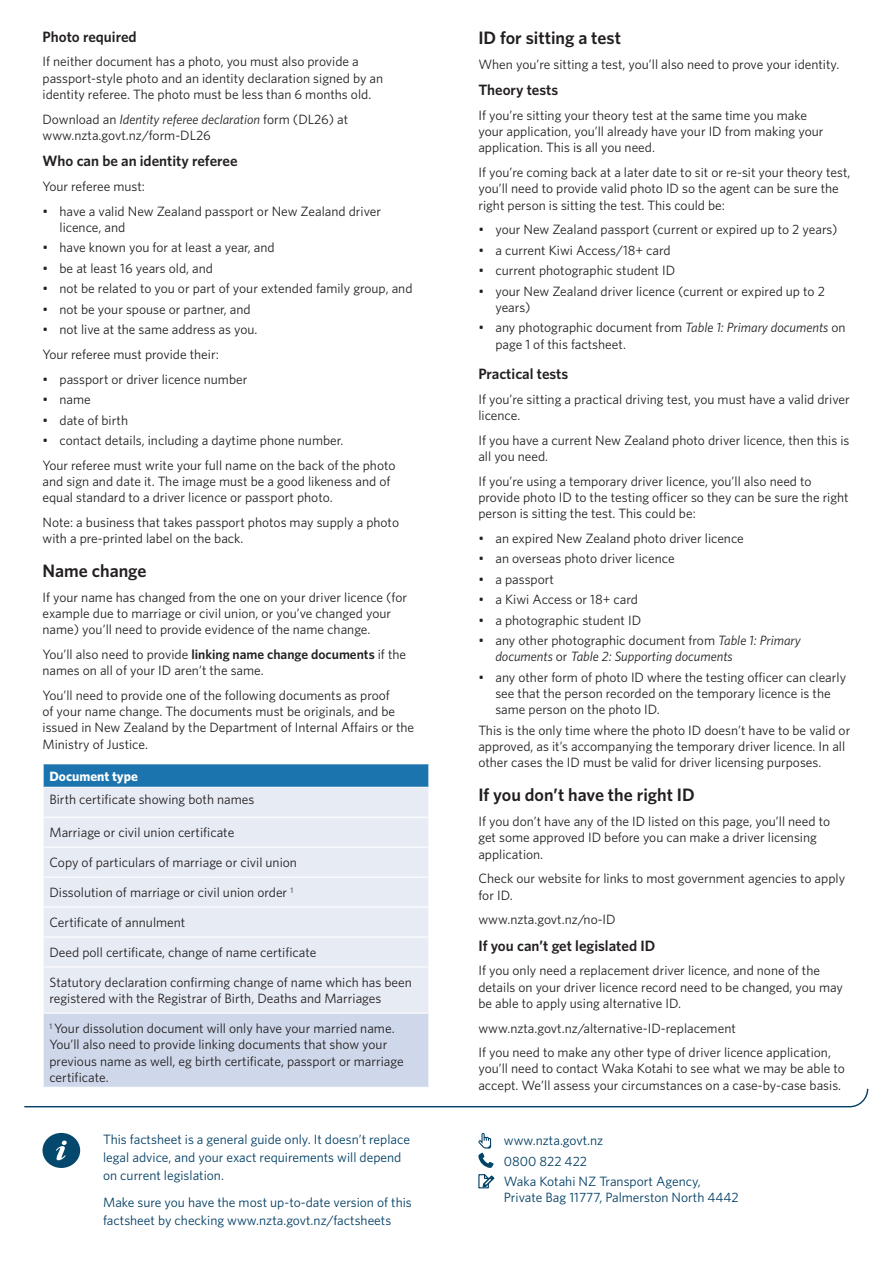
<style>
.page{position:relative;width:893px;height:1263px;background:#fff}
.page>*{position:absolute;margin:0;border:0;box-sizing:border-box;transform-origin:0 0}
.Body{font:600 18px "Whitney";color:#231f20}
.Body-2{font:600 15px "Whitney";color:#231f20}
.Heading_2{font:600 15px "Whitney";color:#231f20}
.Body-3{font:13.5px/16.2px "Whitney";color:#231f20}
.Table_body{font:13.5px/16.2px "Whitney";color:#231f20}
.Body-4{font:13.5px/18.1px "Whitney";color:#003e64}
.Bulleted_list{font:13.5px/16.2px "Whitney";color:#231f20}
.Contact_details{font:13.5px/16.2px "Whitney";color:#003e64}
.t1{font:italic 13.5px/16.2px "Whitney";color:#231f20}
.Table_heading{font:700 13.5px "Whitney";color:#fff}
.s1{font-style:italic}
.s2{font-weight:600}
.s3{font-style:normal}
</style>
<div class="page">
<svg style="left:478px;top:1133px;width:16px;height:56px"></svg>
<div style="left:43px;top:1133px;width:37px;height:35px;background:#04496d;border-radius:50%"></div>
<svg style="left:56px;top:1140px;width:11px;height:20px"></svg>
<svg style="left:24px;top:1088px;width:845px;height:20px"></svg>
<div style="left:43px;top:764px;width:386px;height:23px;background:#1b74ae"></div>
<div style="left:44px;top:788px;width:384px;height:224px;background:#e6ebf4"></div>
<div style="left:43px;top:1013px;width:386px;height:74px;background:#cfd8ea"></div>
<hr style="left:43px;top:1012px;width:386px;height:2px;background:#fff">
<hr style="left:43px;top:1014px;width:1px;height:73px;background:#fff">
<svg style="left:428px;top:764px;width:1px;height:23px"></svg>
<hr style="left:428px;top:1014px;width:1px;height:73px;background:#fff">
<svg style="left:43px;top:764px;width:1px;height:23px"></svg>
<hr style="left:43px;top:817px;width:386px;height:1px;background:#fff">
<hr style="left:43px;top:847px;width:386px;height:1px;background:#fff">
<hr style="left:43px;top:876px;width:386px;height:2px;background:#fff">
<hr style="left:43px;top:906px;width:386px;height:2px;background:#fff">
<hr style="left:43px;top:936px;width:386px;height:1px;background:#fff">
<hr style="left:43px;top:966px;width:386px;height:1px;background:#fff">
<p class="Heading_2" style="left:43px;top:27px;width:96px">Photo required</p>
<p class="Body-3" style="left:43px;top:53px;width:342px">If neither document has a photo, you must also provide a passport-style photo and an identity declaration signed by an identity referee. The photo must be less than 6 months old.</p>
<p class="Body-3" style="left:43px;top:110px;width:307px">Download an <span class="s1">Identity referee declaration</span> form (DL26) at www.nzta.govt.nz/form-DL26</p>
<p class="Body-2" style="left:43px;top:151px;width:197px">Who can be an identity referee</p>
<p class="Body-3" style="left:43px;top:178px;width:104px">Your referee must:</p>
<p class="Body-3" style="left:60px;top:203px;width:323px;text-indent:-17px">• have a valid New Zealand passport or New Zealand driver licence, and</p>
<p class="Body-3" style="left:43px;top:239px;width:234px">• have known you for at least a year, and</p>
<p class="Body-3" style="left:43px;top:260px;width:172px">• be at least 16 years old, and</p>
<p class="Body-3" style="left:43px;top:280px;width:371px">• not be related to you or part of your extended family group, and</p>
<p class="Body-3" style="left:43px;top:301px;width:210px">• not be your spouse or partner, and</p>
<p class="Body-3" style="left:43px;top:321px;width:217px">• not live at the same address as you.</p>
<p class="Body-3" style="left:43px;top:346px;width:178px">Your referee must provide their:</p>
<p class="Body-3" style="left:43px;top:370px;width:206px">• passport or driver licence number</p>
<p class="Body-3" style="left:43px;top:391px;width:50px">• name</p>
<p class="Body-3" style="left:43px;top:411px;width:87px">• date of birth</p>
<p class="Body-3" style="left:43px;top:432px;width:302px">• contact details, including a daytime phone number.</p>
<p class="Body-3" style="left:43px;top:456px;width:354px">Your referee must write your full name on the back of the photo and sign and date it. The image must be a good likeness and of equal standard to a driver licence or passport photo.</p>
<p class="Body-3" style="left:43px;top:514px;width:358px">Note: a business that takes passport photos may supply a photo with a pre-printed label on the back.</p>
<p class="Body" style="left:43px;top:559px;width:105px">Name change</p>
<p class="Body-3" style="left:43px;top:589px;width:366px">If your name has changed from the one on your driver licence (for example due to marriage or civil union, or you’ve changed your name) you’ll need to provide evidence of the name change.</p>
<p class="Body-3" style="left:43px;top:646px;width:365px">You’ll also need to provide <span class="s2">linking name change documents</span> if the names on all of your ID aren’t the same.</p>
<p class="Body-3" style="left:43px;top:687px;width:373px">You’ll need to provide one of the following documents as proof<br>of your name change. The documents must be originals, and be issued in New Zealand by the Department of Internal Affairs or the Ministry of Justice.</p>
<p class="Table_heading" style="left:49px;top:767px;width:90px">Document type</p>
<p class="Table_body" style="left:49px;top:791px;width:206px">Birth certificate showing both names</p>
<p class="Table_body" style="left:49px;top:824px;width:186px">Marriage or civil union certificate</p>
<p class="Table_body" style="left:49px;top:854px;width:249px">Copy of particulars of marriage or civil union</p>
<p class="Table_body" style="left:49px;top:884px;width:245px">Dissolution of marriage or civil union order <sup>1</sup></p>
<p class="Table_body" style="left:49px;top:914px;width:137px">Certificate of annulment</p>
<p class="Table_body" style="left:49px;top:944px;width:269px">Deed poll certificate, change of name certificate</p>
<p class="Table_body" style="left:49px;top:974px;width:364px">Statutory declaration confirming change of name which has been registered with the Registrar of Birth, Deaths and Marriages</p>
<p class="Table_body" style="left:49px;top:1020px;width:356px"><sup>1</sup> Your dissolution document will only have your married name.<br>You’ll also need to provide linking documents that show your previous name as well, eg birth certificate, passport or marriage certificate.</p>
<p class="Body-4" style="left:103px;top:1129px;width:308px">This factsheet is a general guide only. It doesn’t replace legal advice, and your exact requirements will depend on current legislation.</p>
<p class="Body-4" style="left:103px;top:1192px;width:310px">Make sure you have the most up-to-date version of this factsheet by checking www.nzta.govt.nz/factsheets</p>
<p class="Body" style="left:478px;top:26px;width:144px">ID for sitting a test</p>
<p class="Body-3" style="left:478px;top:56px;width:362px">When you’re sitting a test, you’ll also need to prove your identity.</p>
<p class="Body-2" style="left:478px;top:80px;width:81px">Theory tests</p>
<p class="Body-3" style="left:478px;top:107px;width:347px">If you’re sitting your theory test at the same time you make your application, you’ll already have your ID from making your application. This is all you need.</p>
<p class="Body-3" style="left:478px;top:164px;width:374px">If you’re coming back at a later date to sit or re-sit your theory test, you’ll need to provide valid photo ID so the agent can be sure the right person is sitting the test. This could be:</p>
<p class="Body-3" style="left:478px;top:221px;width:361px">• your New Zealand passport (current or expired up to 2 years)</p>
<p class="Body-3" style="left:478px;top:242px;width:194px">• a current Kiwi Access/18+ card</p>
<p class="Body-3" style="left:478px;top:262px;width:198px">• current photographic student ID</p>
<p class="Body-3" style="left:495px;top:283px;width:331px;text-indent:-17px">• your New Zealand driver licence (current or expired up to 2 years)</p>
<p class="Body-3" style="left:495px;top:319px;width:352px;text-indent:-17px">• any photographic document from <span class="s1">Table 1: Primary documents</span> on page 1 of this factsheet.</p>
<p class="Body-2" style="left:478px;top:364px;width:91px">Practical tests</p>
<p class="Body-3" style="left:478px;top:391px;width:373px">If you’re sitting a practical driving test, you must have a valid driver licence.</p>
<p class="Body-3" style="left:478px;top:432px;width:373px">If you have a current New Zealand photo driver licence, then this is all you need.</p>
<p class="Body-3" style="left:478px;top:473px;width:372px">If you’re using a temporary driver licence, you’ll also need to provide photo ID to the testing officer so they can be sure the right person is sitting the test. This could be:</p>
<p class="Body-3" style="left:478px;top:530px;width:267px">• an expired New Zealand photo driver licence</p>
<p class="Body-3" style="left:478px;top:550px;width:198px">• an overseas photo driver licence</p>
<p class="Body-3" style="left:478px;top:571px;width:77px">• a passport</p>
<p class="Body-3" style="left:478px;top:591px;width:161px">• a Kiwi Access or 18+ card</p>
<p class="Body-3" style="left:478px;top:612px;width:164px">• a photographic student ID</p>
<p class="t1" style="left:495px;top:632px;width:307px;text-indent:-17px"><span class="s3">• any other photographic document from</span> Table 1: Primary documents <span class="s3">or</span> Table 2: Supporting documents</p>
<p class="Body-3" style="left:495px;top:669px;width:352px;text-indent:-17px">• any other form of photo ID where the testing officer can clearly see that the person recorded on the temporary licence is the same person on the photo ID.</p>
<p class="Bulleted_list" style="left:478px;top:722px;width:373px">This is the only time where the photo ID doesn’t have to be valid or approved, as it’s accompanying the temporary driver licence. In all other cases the ID must be valid for driver licensing purposes.</p>
<p class="Body" style="left:478px;top:783px;width:218px">If you don’t have the right ID</p>
<p class="Body-3" style="left:478px;top:813px;width:353px">If you don’t have any of the ID listed on this page, you’ll need to get some approved ID before you can make a driver licensing application.</p>
<p class="Body-3" style="left:478px;top:870px;width:368px">Check our website for links to most government agencies to apply for ID.</p>
<p class="Body-3" style="left:478px;top:911px;width:139px">www.nzta.govt.nz/no-ID</p>
<p class="Body-2" style="left:478px;top:935px;width:178px">If you can’t get legislated ID</p>
<p class="Body-3" style="left:478px;top:962px;width:366px">If you only need a replacement driver licence, and none of the details on your driver licence record need to be changed, you may be able to apply using alternative ID.</p>
<p class="Body-3" style="left:478px;top:1019px;width:259px">www.nzta.govt.nz/alternative-ID-replacement</p>
<p class="Body-3" style="left:478px;top:1044px;width:368px">If you need to make any other type of driver licence application, you’ll need to contact Waka Kotahi to see what we may be able to accept. We’ll assess your circumstances on a case-by-case basis.</p>
<p class="Contact_details" style="left:504px;top:1132px;width:101px">www.nzta.govt.nz</p>
<p class="Contact_details" style="left:504px;top:1153px;width:85px">0800 822 422</p>
<p class="Contact_details" style="left:504px;top:1173px;width:236px">Waka Kotahi NZ Transport Agency,<br>Private Bag 11777, Palmerston North 4442</p>
</div>
